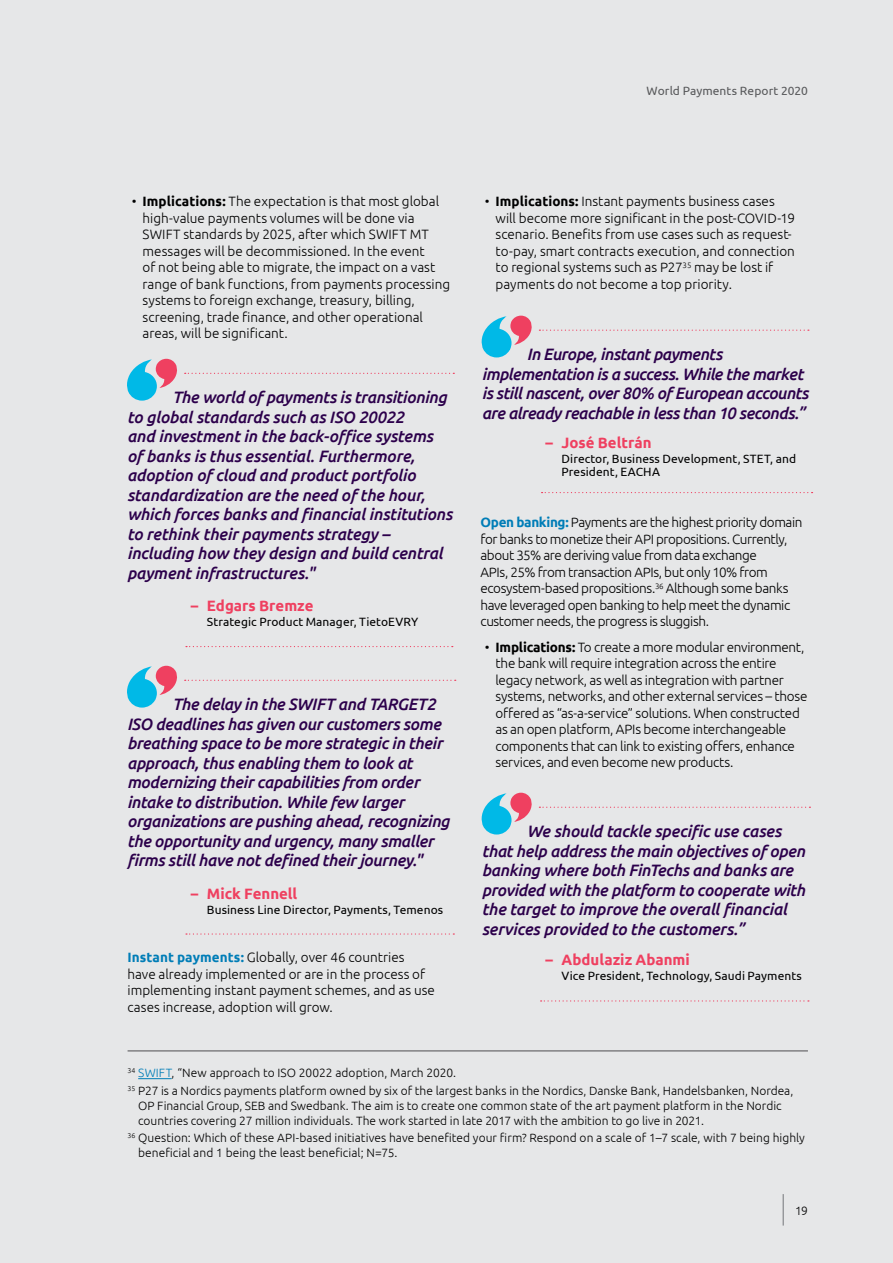
<style>
.page{position:relative;width:893px;height:1263px;background:#e6e7e8}
.page>*{position:absolute;margin:0;border:0;box-sizing:border-box;transform-origin:0 0}
.t1{font:italic 500 16.5px/19.5px "Ubuntu";letter-spacing:-.015em;color:#2c004b}
.t2{font:700 15px "Ubuntu";color:#ef4060}
.t3{font:300 13.5px/16.5px "Ubuntu";letter-spacing:-.005em;color:#000}
.t4{font:300 13.5px/16.5px "Ubuntu";letter-spacing:-.03em;color:#000}
.t5{font:300 12px/15px "Ubuntu";color:#000}
.t6{font:12px/13.5px "Ubuntu";letter-spacing:.005em;color:#000}
.t7{font:12px "Ubuntu";letter-spacing:.005em;color:#58595b}
.s1{font-weight:700}
.s2{font-weight:700;color:#007db7}
.s3{color:#007db7}
</style>
<div class="page">
<svg style="left:185px;top:373px;width:269px;height:1px"></svg>
<svg style="left:127px;top:359px;width:50px;height:42px"></svg>
<svg style="left:186px;top:646px;width:267px;height:1px"></svg>
<svg style="left:185px;top:680px;width:271px;height:1px"></svg>
<svg style="left:127px;top:666px;width:50px;height:42px"></svg>
<svg style="left:186px;top:933px;width:268px;height:2px"></svg>
<svg style="left:539px;top:330px;width:270px;height:1px"></svg>
<svg style="left:481px;top:316px;width:51px;height:41px"></svg>
<svg style="left:542px;top:492px;width:271px;height:1px"></svg>
<svg style="left:539px;top:807px;width:271px;height:1px"></svg>
<svg style="left:481px;top:793px;width:51px;height:41px"></svg>
<svg style="left:541px;top:1000px;width:268px;height:1px"></svg>
<hr style="left:138px;top:1078px;width:34px;height:1px;background:#007db7">
<hr style="left:128px;top:1050px;width:680px;height:1px;background:#4d4d4f">
<hr style="left:783px;top:1194px;width:1px;height:31px;background:#808285">
<p class="t7" style="left:647px;top:84px;width:163px">World Payments Report 2020</p>
<p class="t3" style="left:143px;top:193px;width:309px;text-indent:-11px">• <span class="s1">Implications:</span> The expectation is that most global high-value payments volumes will be done via SWIFT standards by 2025, after which SWIFT MT messages will be decommissioned. In the event<br>of not being able to migrate, the impact on a vast range of bank functions, from payments processing systems to foreign exchange, treasury, billing, screening, trade finance, and other operational areas, will be significant.</p>
<p class="t1" style="left:127px;top:387px;width:327px;text-indent:45px">The world of payments is transitioning to global standards such as ISO 20022<br>and investment in the back-office systems of banks is thus essential. Furthermore, adoption of cloud and product portfolio standardization are the need of the hour, which forces banks and financial institutions to rethink their payments strategy – including how they design and build central payment infrastructures."</p>
<p class="t2" style="left:191px;top:597px;width:124px">– Edgars Bremze</p>
<p class="t6" style="left:207px;top:615px;width:213px">Strategic Product Manager, TietoEVRY</p>
<p class="t1" style="left:127px;top:694px;width:324px;text-indent:45px">The delay in the SWIFT and TARGET2<br>ISO deadlines has given our customers some breathing space to be more strategic in their approach, thus enabling them to look at modernizing their capabilities from order intake to distribution. While few larger organizations are pushing ahead, recognizing the opportunity and urgency, many smaller firms still have not defined their journey."</p>
<p class="t2" style="left:191px;top:884px;width:108px">– Mick Fennell</p>
<p class="t6" style="left:207px;top:902px;width:238px">Business Line Director, Payments, Temenos</p>
<p class="t3" style="left:128px;top:949px;width:309px"><span class="s2">Instant payments:</span> Globally, over 46 countries have already implemented or are in the process of implementing instant payment schemes, and as use cases increase, adoption will grow.</p>
<p class="t3" style="left:495px;top:193px;width:301px;text-indent:-11px">• <span class="s1">Implications:</span> Instant payments business cases will become more significant in the post-COVID-19 scenario. Benefits from use cases such as request&shy;to-pay, smart contracts execution, and connection to regional systems such as P27<sup>35</sup> may be lost if payments do not become a top priority.</p>
<p class="t1" style="left:482px;top:344px;width:328px;text-indent:45px">In Europe, instant payments implementation is a success. While the market is still nascent, over 80% of European accounts are already reachable in less than 10 seconds.”</p>
<p class="t2" style="left:545px;top:433px;width:108px">– José Beltrán</p>
<p class="t6" style="left:562px;top:451px;width:236px">Director, Business Development, STET, and<br>President, EACHA</p>
<p class="t4" style="left:480px;top:514px;width:323px"><span class="s2">Open banking:</span> Payments are the highest priority domain for banks to monetize their API propositions. Currently, about 35% are deriving value from data exchange<br>APIs, 25% from transaction APIs, but only 10% from ecosystem-based propositions.<sup>36</sup> Although some banks have leveraged open banking to help meet the dynamic customer needs, the progress is sluggish.</p>
<p class="t3" style="left:495px;top:638px;width:313px;text-indent:-11px">• <span class="s1">Implications:</span> To create a more modular environment, the bank will require integration across the entire legacy network, as well as integration with partner systems, networks, and other external services – those offered as “as-a-service” solutions. When constructed as an open platform, APIs become interchangeable components that can link to existing offers, enhance services, and even become new products.</p>
<p class="t1" style="left:482px;top:821px;width:325px;text-indent:45px">We should tackle specific use cases that help address the main objectives of open banking where both FinTechs and banks are provided with the platform to cooperate with the target to improve the overall financial services provided to the customers.”</p>
<p class="t2" style="left:545px;top:951px;width:146px">– Abdulaziz Abanmi</p>
<p class="t6" style="left:562px;top:969px;width:242px">Vice President, Technology, Saudi Payments</p>
<p class="t5" style="left:128px;top:1064px;width:667px;line-height:17.1px"><sup>34</sup> <span class="s3">SWIFT</span>, “New approach to ISO 20022 adoption, March 2020.<br><sup>35</sup> P27 is a Nordics payments platform owned by six of the largest banks in the Nordics, Danske Bank, Handelsbanken, Nordea,</p>
<p class="t5" style="left:138px;top:1097px;width:645px">OP Financial Group, SEB and Swedbank. The aim is to create one common state of the art payment platform in the Nordic countries covering 27 million individuals. The work started in late 2017 with the ambition to go live in 2021.</p>
<p class="t5" style="left:138px;top:1129px;width:668px;text-indent:-11px"><sup>36</sup> Question: Which of these API-based initiatives have benefited your firm? Respond on a scale of 1–7 scale, with 7 being highly beneficial and 1 being the least beneficial; N=75.</p>
<p class="t5" style="left:795px;top:1202px;width:14px">19</p>
</div>
